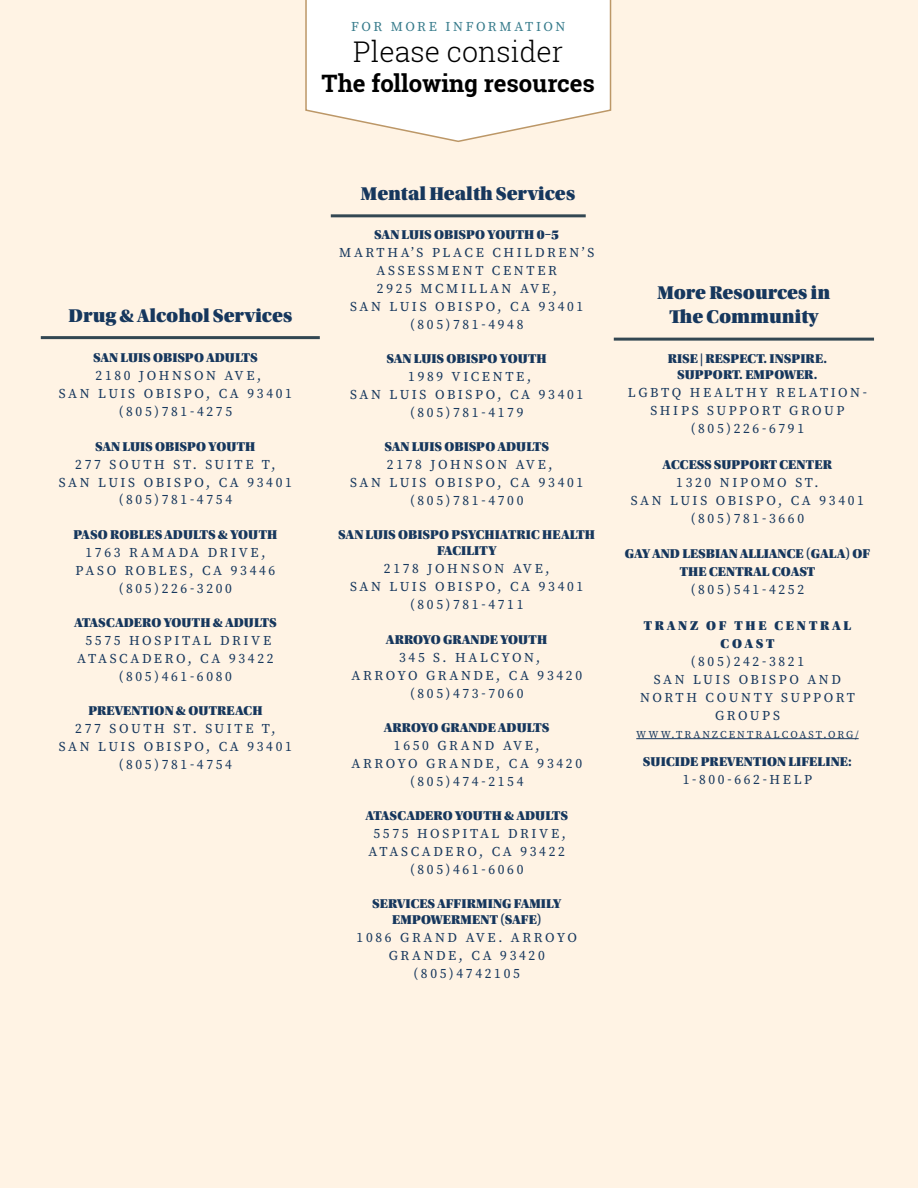
<style>
.page{position:relative;width:918px;height:1188px;background:#fff3e4}
.page>*{position:absolute;margin:0;border:0;box-sizing:border-box;transform-origin:0 0}
.t1{font:300 28.5px "Roboto Slab";color:#000}
.t2{font:700 24px "Roboto Slab";color:#000}
.t3{font:19.5px/23.4px "Utopia Std Black Headline";color:#16375d;text-align:center}
.t4{font:13.5px/18px "Source Serif Pro";letter-spacing:.2em;color:#16375d;text-align:center}
.t5{font:13.5px/16.2px "Utopia Std Black Headline";letter-spacing:.01em;color:#16375d;text-align:center}
.t6{font:13.5px/18px "Utopia Std Black Headline";letter-spacing:.21em;color:#16375d;text-align:center}
.t7{font:13.5px "Source Serif Pro";letter-spacing:.19em;color:#387c8c}
.t8{font:10.5px "Source Serif Pro";letter-spacing:.2em;color:#16375d}
</style>
<div class="page">
<hr style="left:41px;top:336px;width:279px;height:3px;background:#334752">
<svg style="left:305px;top:0;width:307px;height:142px;background:#fdfbf9"></svg>
<hr style="left:331px;top:214px;width:255px;height:3px;background:#334752">
<hr style="left:614px;top:338px;width:260px;height:3px;background:#334752">
<hr style="left:636px;top:738px;width:223px;height:1px;background:#16375d">
<p class="t7" style="left:351px;top:17px;width:216px">FOR MORE INFORMATION</p>
<h1 class="t1" style="left:353px;top:32px;width:212px">Please consider</h1>
<h2 class="t2" style="left:322px;top:67px;width:275px">The following resources</h2>
<h3 class="t3" style="left:69px;top:304px;width:225px">Drug &amp; Alcohol Services</h3>
<p class="t5" style="left:93px;top:350px;width:166px">SAN LUIS OBISPO ADULTS</p>
<p class="t4" style="left:59px;top:367px;width:235px">2180 JOHNSON AVE,<br>SAN LUIS OBISPO, CA 93401 (805)781-4275</p>
<p class="t5" style="left:96px;top:438px;width:161px">SAN LUIS OBISPO YOUTH</p>
<p class="t4" style="left:59px;top:455px;width:235px">277 SOUTH ST. SUITE T,<br>SAN LUIS OBISPO, CA 93401 (805)781-4754</p>
<p class="t5" style="left:74px;top:526px;width:205px">PASO ROBLES ADULTS &amp; YOUTH</p>
<p class="t4" style="left:76px;top:543px;width:201px">1763 RAMADA DRIVE,<br>PASO ROBLES, CA 93446 (805)226-3200</p>
<p class="t5" style="left:74px;top:615px;width:204px">ATASCADERO YOUTH &amp; ADULTS</p>
<p class="t4" style="left:77px;top:631px;width:198px">5575 HOSPITAL DRIVE<br>ATASCADERO, CA 93422 (805)461-6080</p>
<p class="t5" style="left:88px;top:703px;width:176px">PREVENTION &amp; OUTREACH</p>
<p class="t4" style="left:59px;top:720px;width:235px">277 SOUTH ST. SUITE T,<br>SAN LUIS OBISPO, CA 93401 (805)781-4754</p>
<h3 class="t3" style="left:361px;top:182px;width:216px">Mental Health Services</h3>
<p class="t5" style="left:375px;top:226px;width:186px">SAN LUIS OBISPO YOUTH 0–5</p>
<p class="t4" style="left:339px;top:243px;width:257px">MARTHA’S PLACE CHILDREN’S<br>ASSESSMENT CENTER<br>2925 MCMILLAN AVE,<br>SAN LUIS OBISPO, CA 93401 (805)781-4948</p>
<p class="t5" style="left:387px;top:351px;width:161px">SAN LUIS OBISPO YOUTH</p>
<p class="t4" style="left:350px;top:367px;width:235px">1989 VICENTE,<br>SAN LUIS OBISPO, CA 93401 (805)781-4179</p>
<p class="t5" style="left:385px;top:439px;width:166px">SAN LUIS OBISPO ADULTS</p>
<p class="t4" style="left:350px;top:455px;width:235px">2178 JOHNSON AVE,<br>SAN LUIS OBISPO, CA 93401 (805)781-4700</p>
<p class="t5" style="left:339px;top:527px;width:258px">SAN LUIS OBISPO PSYCHIATRIC HEALTH<br>FACILITY</p>
<p class="t4" style="left:350px;top:560px;width:235px">2178 JOHNSON AVE,<br>SAN LUIS OBISPO, CA 93401 (805)781-4711</p>
<p class="t5" style="left:386px;top:631px;width:162px">ARROYO GRANDE YOUTH</p>
<p class="t4" style="left:352px;top:648px;width:232px">345 S. HALCYON,<br>ARROYO GRANDE, CA 93420 (805)473-7060</p>
<p class="t5" style="left:384px;top:719px;width:167px">ARROYO GRANDE ADULTS</p>
<p class="t4" style="left:352px;top:736px;width:232px">1650 GRAND AVE,<br>ARROYO GRANDE, CA 93420 (805)474-2154</p>
<p class="t5" style="left:366px;top:808px;width:204px">ATASCADERO YOUTH &amp; ADULTS</p>
<p class="t4" style="left:369px;top:824px;width:199px">5575 HOSPITAL DRIVE,<br>ATASCADERO, CA 93422 (805)461-6060</p>
<p class="t5" style="left:372px;top:896px;width:190px">SERVICES AFFIRMING FAMILY<br>EMPOWERMENT (SAFE)</p>
<p class="t4" style="left:357px;top:929px;width:222px">1086 GRAND AVE. ARROYO<br>GRANDE, CA 93420 (805)4742105</p>
<h3 class="t3" style="left:658px;top:282px;width:174px">More Resources in<br>The Community</h3>
<p class="t5" style="left:668px;top:351px;width:161px">RISE | RESPECT. INSPIRE.<br>SUPPORT. EMPOWER.</p>
<p class="t4" style="left:628px;top:384px;width:241px">LGBTQ HEALTHY RELATION-<br>SHIPS SUPPORT GROUP (805)226-6791</p>
<p class="t5" style="left:663px;top:457px;width:171px">ACCESS SUPPORT CENTER</p>
<p class="t4" style="left:631px;top:474px;width:235px">1320 NIPOMO ST.<br>SAN LUIS OBISPO, CA 93401 (805)781-3660</p>
<p class="t5" style="left:625px;top:544px;width:247px;line-height:18px">GAY AND LESBIAN ALLIANCE (GALA) OF<br>THE CENTRAL COAST</p>
<p class="t4" style="left:691px;top:580px;width:115px">(805)541-4252</p>
<p class="t6" style="left:644px;top:616px;width:209px">TRANZ OF THE CENTRAL<br>COAST</p>
<p class="t4" style="left:640px;top:652px;width:216px">(805)242-3821<br>SAN LUIS OBISPO AND<br>NORTH COUNTY SUPPORT<br>GROUPS</p>
<p class="t8" style="left:636px;top:727px;width:224px">WWW.TRANZCENTRALCOAST.ORG/</p>
<p class="t5" style="left:643px;top:753px;width:210px">SUICIDE PREVENTION LIFELINE:</p>
<p class="t4" style="left:683px;top:770px;width:131px">1-800-662-HELP</p>
</div>
